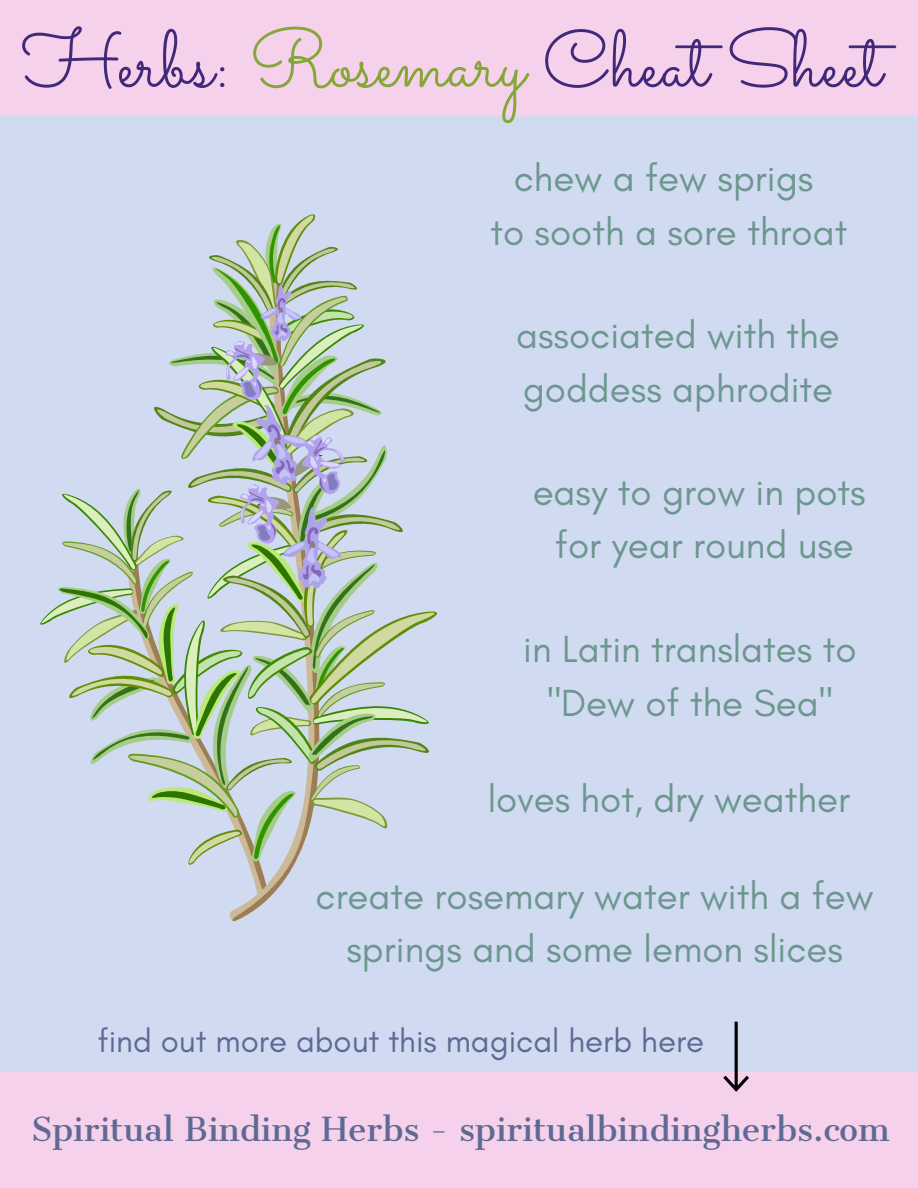
<style>
.page{position:relative;width:918px;height:1188px;background:#d0dbf2}
.page>*{position:absolute;margin:0;border:0;box-sizing:border-box;transform-origin:0 0}
.t1{font:80.4px "Sacramento";color:#402978}
.t2{font:38.55px/53.7px "Glacial Indifference";color:#6d978e;text-align:center}
.t3{font:33px "Glacial Indifference";color:#5e6a94}
.t4{font:31.8px "Cantata One";color:#5e6a94}
.s1{color:#85a737}
</style>
<div class="page">
<div style="left:0;top:0;width:918px;height:116px;background:#f6d1eb"></div>
<div style="left:0;top:1072px;width:918px;height:116px;background:#f6d1eb"></div>
<svg style="left:40px;top:214px;width:397px;height:665px"></svg>
<svg style="left:723px;top:1022px;width:26px;height:70px"></svg>
<h1 class="t1" style="left:22px;top:11px;width:861px">Herbs: <span class="s1">Rosemary</span> Cheat Sheet</h1>
<p class="t2" style="left:490px;top:151px;width:359px">chew a few sprigs<br>to sooth a sore throat</p>
<p class="t2" style="left:516px;top:308px;width:325px;text-align:left">associated with the goddess aphrodite</p>
<p class="t2" style="left:533px;top:464px;width:335px">easy to grow in pots for year round use</p>
<p class="t2" style="left:523px;top:622px;width:335px">in Latin translates to "Dew of the Sea"</p>
<p class="t2" style="left:488px;top:772px;width:364px">loves hot, dry weather</p>
<p class="t2" style="left:316px;top:869px;width:560px">create rosemary water with a few springs and some lemon slices</p>
<p class="t3" style="left:97px;top:1021px;width:608px">find out more about this magical herb here</p>
<p class="t4" style="left:31px;top:1109px;width:860px">Spiritual Binding Herbs - spiritualbindingherbs.com</p>
</div>
